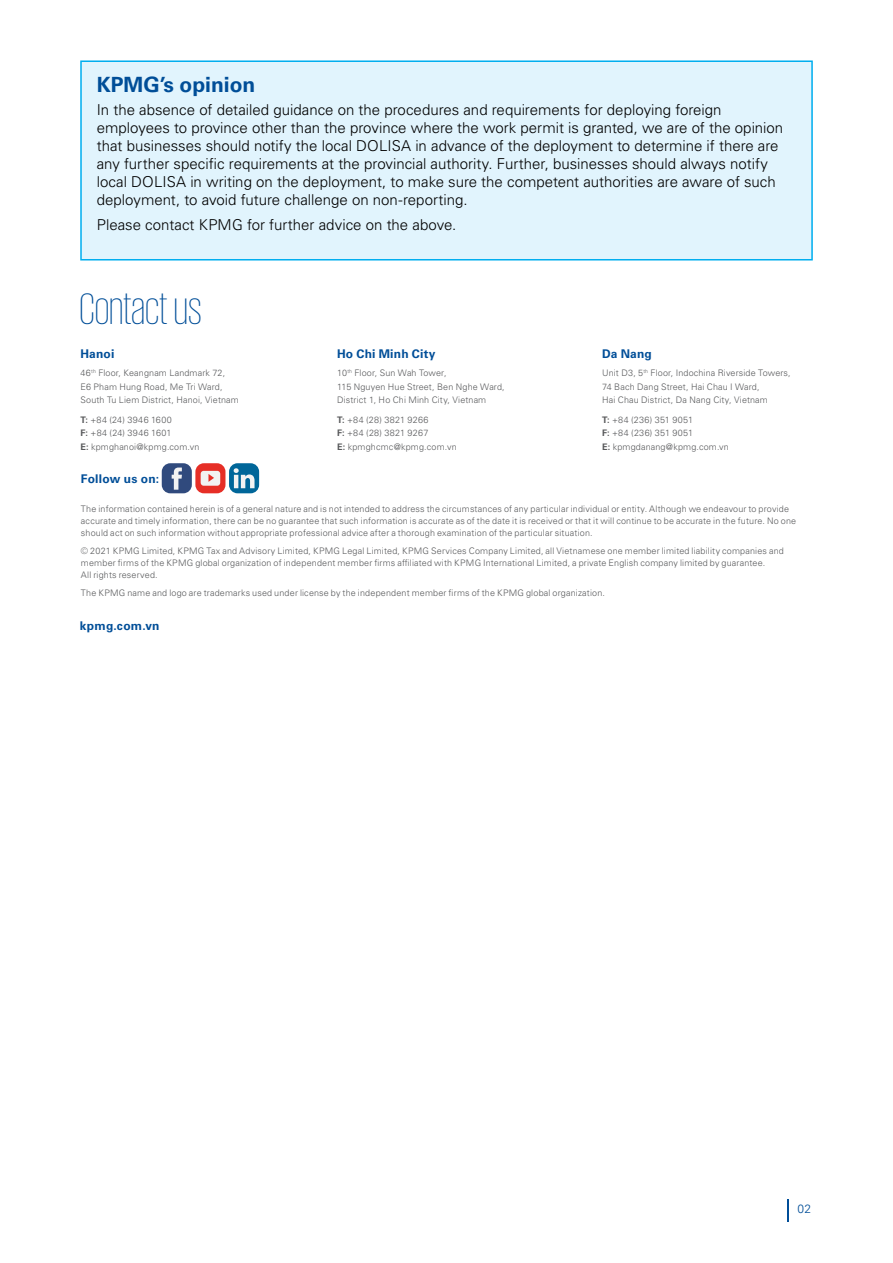
<style>
.page{position:relative;width:893px;height:1263px;background:#fff}
.page>*{position:absolute;margin:0;border:0;box-sizing:border-box;transform-origin:0 0}
.t1{font:200 45px "VNIKPMG";color:#004e98}
.t2{font:700 21px "VNI Univers 65";color:#004e98}
.t3{font:300 15px/18px "VNI Univers 45";color:#000}
.t4{font:700 12px "VNI Univers 65";letter-spacing:.015em;color:#004e98}
.t5{font:300 12px "VNI Univers 45";color:#004e98}
.t6{font:300 9px/13.5px "VNI Univers 45";letter-spacing:.02em;color:#58595b}
.s1{font-family:"VNI Univers 65";font-weight:700}
</style>
<div class="page">
<svg style="left:787px;top:1199px;width:1px;height:22px"></svg>
<div style="left:162px;top:463px;width:30px;height:30px;background:#304a7d;border-radius:9px"></div>
<svg style="left:172px;top:467px;width:10px;height:23px"></svg>
<div style="left:229px;top:463px;width:30px;height:30px;background:#069;border-radius:9px"></div>
<svg style="left:234px;top:468px;width:21px;height:20px"></svg>
<div style="left:195px;top:463px;width:30px;height:30px;background:#e62e26;border-radius:9px"></div>
<svg style="left:201px;top:471px;width:19px;height:15px"></svg>
<div style="left:81px;top:61px;width:731px;height:199px;background:#e1f4fd"></div>
<div style="left:80px;top:60px;width:733px;height:200px;border:2px solid #00aeef"></div>
<h2 class="t2" style="left:97px;top:70px;width:160px">KPMG’s opinion</h2>
<p class="t3" style="left:97px;top:100px;width:688px">In the absence of detailed guidance on the procedures and requirements for deploying foreign employees to province other than the province where the work permit is granted, we are of the opinion that businesses should notify the local DOLISA in advance of the deployment to determine if there are any further specific requirements at the provincial authority. Further, businesses should always notify local DOLISA in writing on the deployment, to make sure the competent authorities are aware of such deployment, to avoid future challenge on non-reporting.</p>
<h3 class="t3" style="left:97px;top:215px;width:361px">Please contact KPMG for further advice on the above.</h3>
<h1 class="t1" style="left:80px;top:284px;width:124px">Contact us</h1>
<h3 class="t4" style="left:80px;top:345px;width:35px">Hanoi</h3>
<p class="t6" style="left:80px;top:366px;width:160px">46<sup>th</sup> Floor, Keangnam Landmark 72,<br>E6 Pham Hung Road, Me Tri Ward,<br>South Tu Liem District, Hanoi, Vietnam</p>
<p class="t6" style="left:80px;top:412px;width:121px"><span class="s1">T:</span> +84 (24) 3946 1600<br><span class="s1">F:</span> +84 (24) 3946 1601<br><span class="s1">E:</span> kpmghanoi@kpmg.com.vn</p>
<h3 class="t4" style="left:81px;top:470px;width:80px">Follow us on:</h3>
<h3 class="t4" style="left:337px;top:345px;width:100px">Ho Chi Minh City</h3>
<p class="t6" style="left:337px;top:366px;width:169px">10<sup>th</sup> Floor, Sun Wah Tower,<br>115 Nguyen Hue Street, Ben Nghe Ward,<br>District 1, Ho Chi Minh City, Vietnam</p>
<p class="t6" style="left:337px;top:412px;width:121px"><span class="s1">T:</span> +84 (28) 3821 9266<br><span class="s1">F:</span> +84 (28) 3821 9267<br><span class="s1">E:</span> kpmghcmc@kpmg.com.vn</p>
<h3 class="t4" style="left:602px;top:345px;width:51px">Da Nang</h3>
<p class="t6" style="left:602px;top:366px;width:190px">Unit D3, 5<sup>th</sup> Floor, Indochina Riverside Towers,<br>74 Bach Dang Street, Hai Chau I Ward,<br>Hai Chau District, Da Nang City, Vietnam</p>
<p class="t6" style="left:602px;top:412px;width:128px"><span class="s1">T:</span> +84 (236) 351 9051<br><span class="s1">F:</span> +84 (236) 351 9051<br><span class="s1">E:</span> kpmgdanang@kpmg.com.vn</p>
<p class="t6" style="left:81px;top:503px;width:717px;line-height:12px">The information contained herein is of a general nature and is not intended to address the circumstances of any particular individual or entity. Although we endeavour to provide accurate and timely information, there can be no guarantee that such information is accurate as of the date it is received or that it will continue to be accurate in the future. No one should act on such information without appropriate professional advice after a thorough examination of the particular situation.</p>
<p class="t6" style="left:81px;top:545px;width:704px;line-height:12px">© 2021 KPMG Limited, KPMG Tax and Advisory Limited, KPMG Legal Limited, KPMG Services Company Limited, all Vietnamese one member limited liability companies and member firms of the KPMG global organization of independent member firms affiliated with KPMG International Limited, a private English company limited by guarantee.<br>All rights reserved.</p>
<p class="t6" style="left:81px;top:586px;width:526px">The KPMG name and logo are trademarks used under license by the independent member firms of the KPMG global organization.</p>
<h3 class="t4" style="left:80px;top:617px;width:81px">kpmg.com.vn</h3>
<h3 class="t5" style="left:797px;top:1200px;width:15px">02</h3>
</div>
